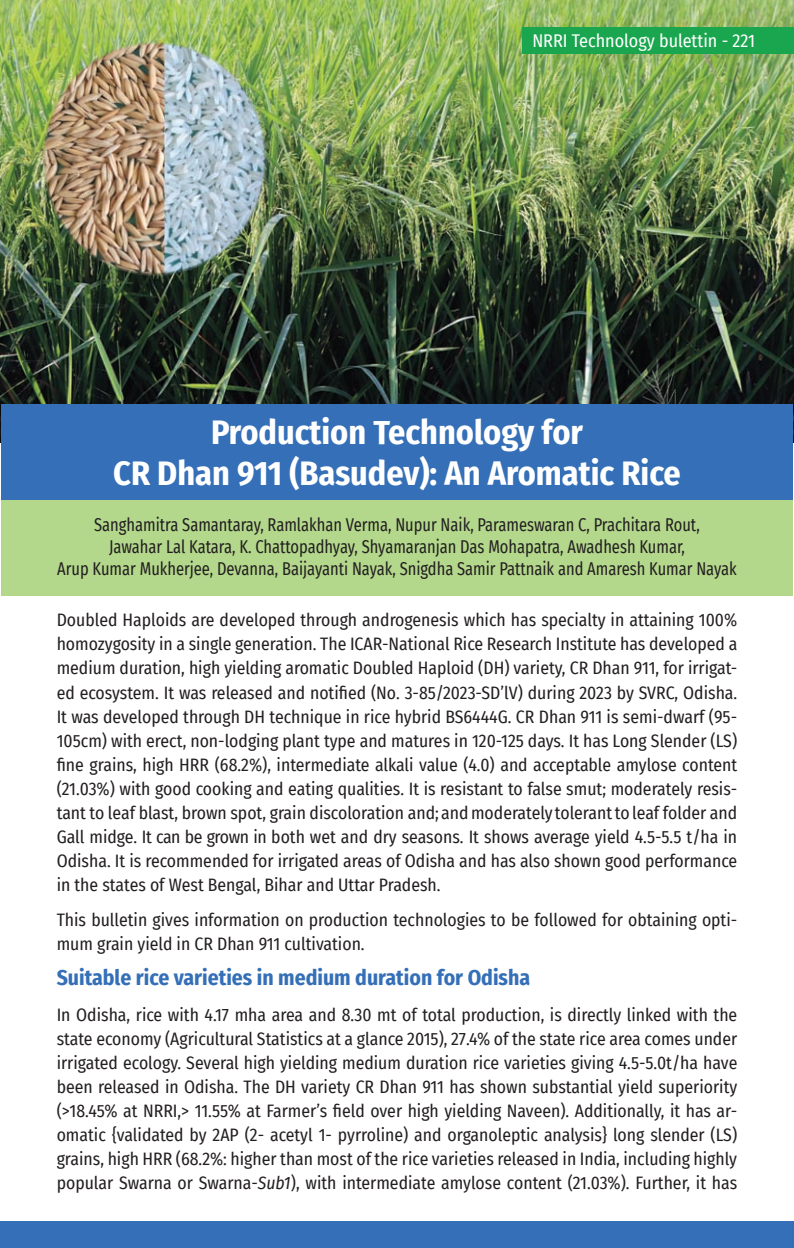
<style>
.page{position:relative;width:794px;height:1248px;background:#fff}
.page>*{position:absolute;margin:0;border:0;box-sizing:border-box;transform-origin:0 0}
.t1{font:700 34px/40.8px "Fira Sans Condensed";color:#fff;text-align:center}
.t2{font:700 21.6px "Fira Sans Condensed";color:#346fb7}
.t3{font:18px/21.8px "Fira Sans Condensed";color:#231f20;text-align:center;scale:.9 1}
.t4{font:18px "Fira Sans Condensed";color:#fff}
.t5{font:17.6px/24px "Fira Sans Condensed";color:#231f20;text-align:justify}
.s1{font-style:italic}
</style>
<div class="page">
<img style="left:0;top:0;width:794px;height:442px">
<div style="left:1px;top:404px;width:792px;height:96px;background:#346fb7"></div>
<div style="left:1px;top:500px;width:792px;height:96px;background:#b3d78b"></div>
<div style="left:0;top:1220px;width:794px;height:27px;background:#346fb7"></div>
<div style="left:523px;top:27px;width:271px;height:27px;background:#1aa64f"></div>
<img style="left:164px;top:40px;width:104px;height:236px">
<img style="left:41px;top:40px;width:123px;height:236px">
<p class="t4" style="left:532px;top:27px;width:224px">NRRI Technology bulettin - 221</p>
<h1 class="t1" style="left:113px;top:409px;width:569px">Production Technology for<br>CR Dhan 911 (Basudev): An Aromatic Rice</h1>
<p class="t3" style="left:57px;top:513px;width:756px">Sanghamitra Samantaray, Ramlakhan Verma, Nupur Naik, Parameswaran C, Prachitara Rout,<br>Jawahar Lal Katara, K. Chattopadhyay, Shyamaranjan Das Mohapatra, Awadhesh Kumar,<br>Arup Kumar Mukherjee, Devanna, Baijayanti Nayak, Snigdha Samir Pattnaik and Amaresh Kumar Nayak</p>
<p class="t5" style="left:57px;top:607px;width:682px">Doubled Haploids are developed through androgenesis which has specialty in attaining 100% homozygosity in a single generation. The ICAR-National Rice Research Institute has developed a medium duration, high yielding aromatic Doubled Haploid (DH) variety, CR Dhan 911, for irrigat&shy;ed ecosystem. It was released and notified (No. 3-85/2023-SD’lV) during 2023 by SVRC, Odisha.<br>It was developed through DH technique in rice hybrid BS6444G. CR Dhan 911 is semi-dwarf (95- 105cm) with erect, non-lodging plant type and matures in 120-125 days. It has Long Slender (LS) fine grains, high HRR (68.2%), intermediate alkali value (4.0) and acceptable amylose content (21.03%) with good cooking and eating qualities. It is resistant to false smut; moderately resis&shy;tant to leaf blast, brown spot, grain discoloration and; and moderately tolerant to leaf folder and Gall midge. It can be grown in both wet and dry seasons. It shows average yield 4.5-5.5 t/ha in Odisha. It is recommended for irrigated areas of Odisha and has also shown good performance in the states of West Bengal, Bihar and Uttar Pradesh.</p>
<p class="t5" style="left:57px;top:907px;width:682px">This bulletin gives information on production technologies to be followed for obtaining opti&shy;mum grain yield in CR Dhan 911 cultivation.</p>
<p class="t2" style="left:57px;top:959px;width:475px">Suitable rice varieties in medium duration for Odisha</p>
<p class="t5" style="left:57px;top:1001px;width:682px">In Odisha, rice with 4.17 mha area and 8.30 mt of total production, is directly linked with the state economy (Agricultural Statistics at a glance 2015), 27.4% of the state rice area comes under irrigated ecology. Several high yielding medium duration rice varieties giving 4.5-5.0t/ha have been released in Odisha. The DH variety CR Dhan 911 has shown substantial yield superiority (&gt;18.45% at NRRI,&gt; 11.55% at Farmer’s field over high yielding Naveen). Additionally, it has ar&shy;omatic {validated by 2AP (2- acetyl 1- pyrroline) and organoleptic analysis} long slender (LS) grains, high HRR (68.2%: higher than most of the rice varieties released in India, including highly popular Swarna or Swarna-<span class="s1">Sub1</span>), with intermediate amylose content (21.03%). Further, it has</p>
</div>
